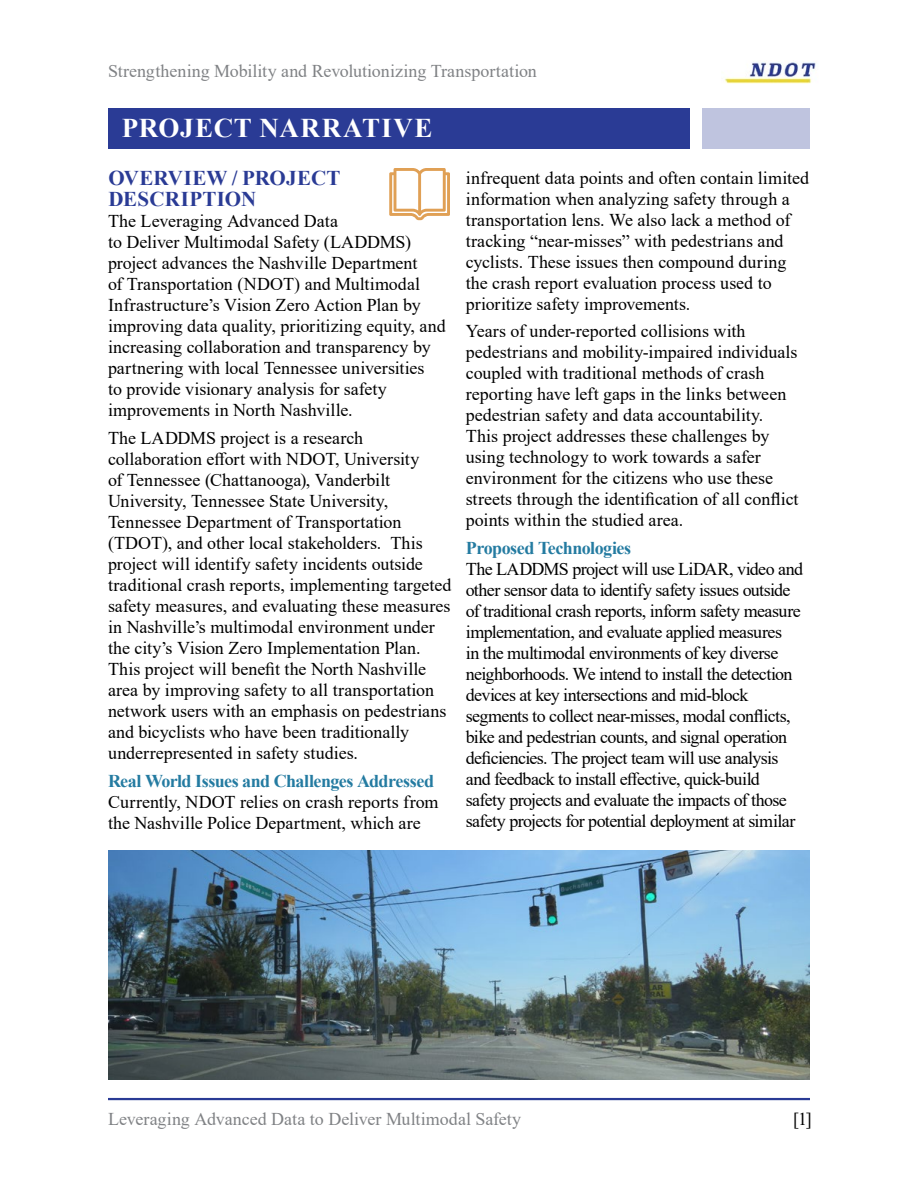
<style>
.page{position:relative;width:918px;height:1188px;background:#fff}
.page>*{position:absolute;margin:0;border:0;box-sizing:border-box;transform-origin:0 0}
.t1{font:700 27px "Times New Roman";letter-spacing:.035em;color:#fff}
.t2{font:700 21px/21px "Times New Roman";letter-spacing:.005em;color:#2a3b95}
.t3{font:18px/21px "Times New Roman";letter-spacing:-.005em;color:#000}
.t4{font:18px/21px "Times New Roman";letter-spacing:-.03em;color:#000}
.t5{font:18px "Times New Roman";color:#808285}
.t6{font:700 18px "Times New Roman";letter-spacing:-.03em;color:#247ba1}
</style>
<div class="page">
<hr style="left:108px;top:1098px;width:702px;height:2px;background:#2a3b95">
<img style="left:724px;top:62px;width:92px;height:22px">
<div style="left:702px;top:108px;width:108px;height:40px;background:#bfc4df"></div>
<div style="left:108px;top:108px;width:582px;height:40px;background:#2a3b95"></div>
<svg style="left:389px;top:168px;width:61px;height:52px"></svg>
<img style="left:108px;top:850px;width:702px;height:230px">
<p class="t5" style="left:108px;top:58px;width:430px">Strengthening Mobility and Revolutionizing Transportation</p>
<h1 class="t1" style="left:122px;top:109px;width:312px">PROJECT NARRATIVE</h1>
<p class="t2" style="left:108px;top:167px;width:234px">OVERVIEW / PROJECT<br>DESCRIPTION</p>
<p class="t3" style="left:108px;top:210px;width:339px">The Leveraging Advanced Data<br>to Deliver Multimodal Safety (LADDMS) project advances the Nashville Department<br>of Transportation (NDOT) and Multimodal Infrastructure’s Vision Zero Action Plan by improving data quality, prioritizing equity, and increasing collaboration and transparency by partnering with local Tennessee universities<br>to provide visionary analysis for safety improvements in North Nashville.</p>
<p class="t3" style="left:108px;top:427px;width:345px">The LADDMS project is a research collaboration effort with NDOT, University<br>of Tennessee (Chattanooga), Vanderbilt University, Tennessee State University, Tennessee Department of Transportation (TDOT), and other local stakeholders. This project will identify safety incidents outside traditional crash reports, implementing targeted safety measures, and evaluating these measures in Nashville’s multimodal environment under the city’s Vision Zero Implementation Plan.<br>This project will benefit the North Nashville area by improving safety to all transportation network users with an emphasis on pedestrians and bicyclists who have been traditionally underrepresented in safety studies.</p>
<p class="t6" style="left:108px;top:768px;width:328px">Real World Issues and Challenges Addressed</p>
<p class="t3" style="left:108px;top:791px;width:332px">Currently, NDOT relies on crash reports from the Nashville Police Department, which are</p>
<p class="t3" style="left:466px;top:167px;width:345px">infrequent data points and often contain limited information when analyzing safety through a transportation lens. We also lack a method of tracking “near-misses” with pedestrians and cyclists. These issues then compound during the crash report evaluation process used to prioritize safety improvements.</p>
<p class="t3" style="left:466px;top:320px;width:334px">Years of under-reported collisions with pedestrians and mobility-impaired individuals coupled with traditional methods of crash reporting have left gaps in the links between pedestrian safety and data accountability.<br>This project addresses these challenges by using technology to work towards a safer environment for the citizens who use these streets through the identification of all conflict points within the studied area.</p>
<p class="t6" style="left:466px;top:535px;width:167px">Proposed Technologies</p>
<p class="t4" style="left:466px;top:558px;width:339px">The LADDMS project will use LiDAR, video and other sensor data to identify safety issues outside of traditional crash reports, inform safety measure implementation, and evaluate applied measures<br>in the multimodal environments of key diverse neighborhoods. We intend to install the detection devices at key intersections and mid-block segments to collect near-misses, modal conflicts, bike and pedestrian counts, and signal operation deficiencies. The project team will use analysis and feedback to install effective, quick-build safety projects and evaluate the impacts of those safety projects for potential deployment at similar</p>
<p class="t5" style="left:108px;top:1107px;width:415px">Leveraging Advanced Data to Deliver Multimodal Safety</p>
<p class="t3" style="left:793px;top:1108px;width:20px">[1]</p>
</div>
